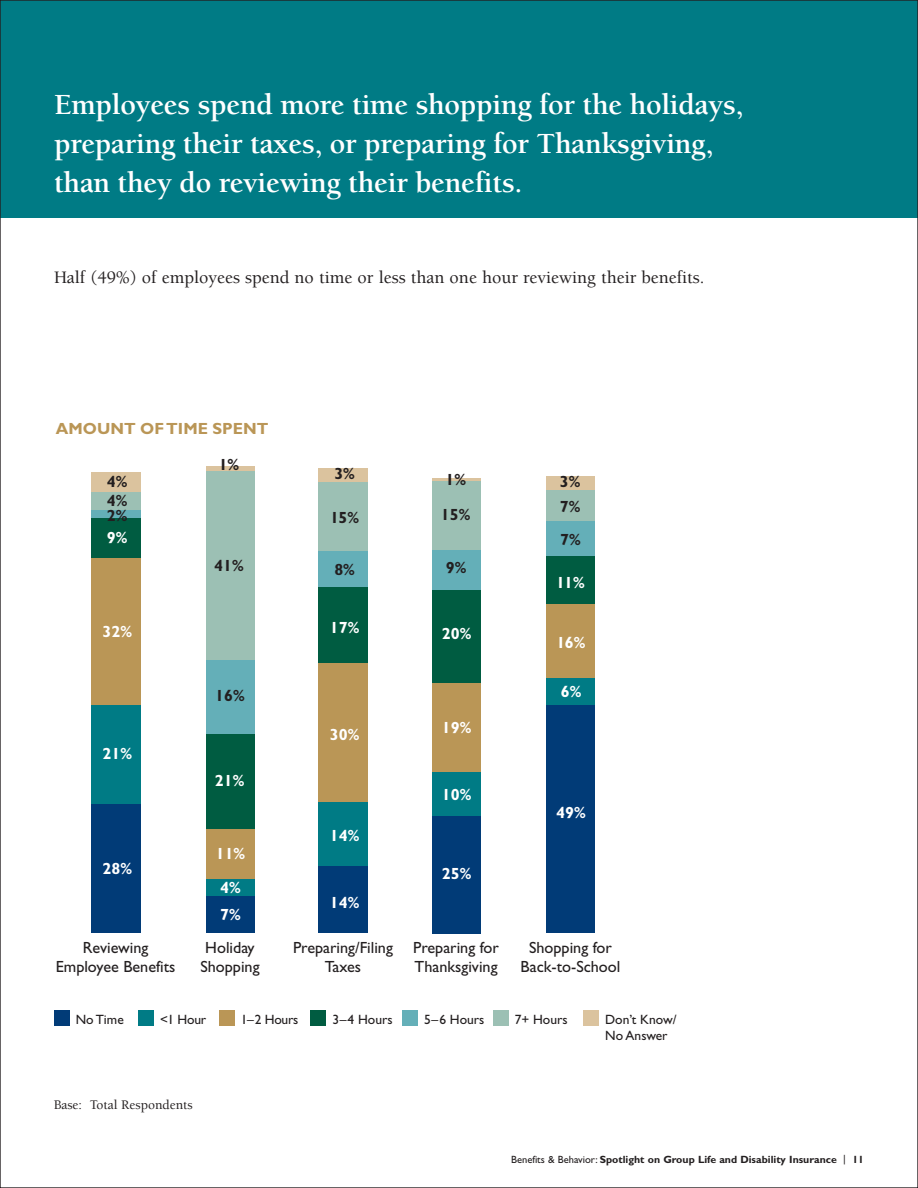
<style>
.page{position:relative;width:918px;height:1188px;background:#fff}
.page>*{position:absolute;margin:0;border:0;box-sizing:border-box;transform-origin:0 0}
.t1{font:700 30px/39px "Berkeley";letter-spacing:-.01em;color:#fff}
.t2{font:500 18px "Berkeley";color:#231f20}
.t3{font:16.2px/19.5px "Gill Sans";color:#231f20;text-align:center}
.t4{font:700 16.2px "Gill Sans";color:#fff}
.t5{font:700 16.2px/34.2px "Gill Sans";color:#231f20}
.t6{font:700 16.2px "Gill Sans";color:#ba9656}
.t7{font:13.5px/16.2px "Gill Sans";color:#231f20}
.t8{font:500 13.5px "Berkeley";color:#231f20}
.t9{font:700 10.5px "Gill Sans";color:#231f20}
.s1{font-weight:400}
</style>
<div class="page">
<div style="left:0;top:0;width:918px;height:217px;background:#007b85"></div>
<div style="left:91px;top:472px;width:49px;height:26px;background:#dbc39e"></div>
<div style="left:546px;top:476px;width:49px;height:41px;background:#dbc39e"></div>
<div style="left:432px;top:478px;width:48px;height:63px;background:linear-gradient(to right,#dbc39e,#dbc39e)"></div>
<div style="left:319px;top:468px;width:49px;height:96px;background:#dbc39e"></div>
<div style="left:206px;top:466px;width:48px;height:194px;background:#dbc39e"></div>
<div style="left:206px;top:730px;width:48px;height:108px;background:#005c41"></div>
<div style="left:91px;top:493px;width:49px;height:17px;background:#9cc0b4"></div>
<div style="left:54px;top:1010px;width:16px;height:16px;background:#013b77"></div>
<div style="left:138px;top:1010px;width:16px;height:16px;background:#007b85"></div>
<div style="left:219px;top:1010px;width:16px;height:16px;background:#ba9656"></div>
<div style="left:311px;top:1010px;width:15px;height:16px;background:#005c41"></div>
<div style="left:402px;top:1010px;width:16px;height:16px;background:#64afb8"></div>
<div style="left:493px;top:1010px;width:16px;height:16px;background:#9cc0b4"></div>
<div style="left:583px;top:1010px;width:16px;height:16px;background:#dbc39e"></div>
<div style="left:91px;top:510px;width:49px;height:8px;background:#64afb8"></div>
<div style="left:91px;top:518px;width:49px;height:45px;background:#005c41"></div>
<div style="left:91px;top:558px;width:49px;height:153px;background:#ba9656"></div>
<div style="left:91px;top:706px;width:49px;height:98px;background:#007b85"></div>
<div style="left:91px;top:804px;width:49px;height:129px;background:#013b77"></div>
<div style="left:206px;top:471px;width:48px;height:196px;background:#9cc0b4"></div>
<div style="left:206px;top:829px;width:48px;height:57px;background:#ba9656"></div>
<div style="left:206px;top:879px;width:48px;height:18px;background:#007b85"></div>
<div style="left:206px;top:660px;width:48px;height:73px;background:#64afb8"></div>
<div style="left:206px;top:897px;width:48px;height:36px;background:#013b77"></div>
<div style="left:319px;top:482px;width:49px;height:96px;background:#9cc0b4"></div>
<div style="left:319px;top:552px;width:49px;height:35px;background:#64afb8"></div>
<div style="left:319px;top:587px;width:49px;height:82px;background:#005c41"></div>
<div style="left:319px;top:663px;width:49px;height:140px;background:#ba9656"></div>
<div style="left:319px;top:803px;width:49px;height:70px;background:#007b85"></div>
<div style="left:319px;top:866px;width:49px;height:67px;background:#013b77"></div>
<div style="left:432px;top:482px;width:48px;height:69px;background:#9cc0b4"></div>
<div style="left:432px;top:682px;width:48px;height:91px;background:#ba9656"></div>
<div style="left:432px;top:773px;width:48px;height:43px;background:#007b85"></div>
<div style="left:432px;top:551px;width:48px;height:39px;background:#64afb8"></div>
<div style="left:432px;top:590px;width:48px;height:92px;background:#005c41"></div>
<div style="left:432px;top:816px;width:48px;height:117px;background:#013b77"></div>
<div style="left:546px;top:490px;width:49px;height:41px;background:#9cc0b4"></div>
<div style="left:546px;top:604px;width:49px;height:74px;background:#ba9656"></div>
<div style="left:546px;top:678px;width:49px;height:27px;background:#007b85"></div>
<div style="left:546px;top:521px;width:49px;height:35px;background:#64afb8"></div>
<div style="left:546px;top:556px;width:49px;height:48px;background:#005c41"></div>
<div style="left:546px;top:705px;width:49px;height:228px;background:#013b77"></div>
<p class="t1" style="left:54px;top:88px;width:691px">Employees spend more time shopping for the holidays, preparing their taxes, or preparing for Thanksgiving, than they do reviewing their benefits.</p>
<p class="t2" style="left:54px;top:270px;width:652px">Half (49%) of employees spend no time or less than one hour reviewing their benefits.</p>
<p class="t6" style="left:56px;top:422px;width:214px">AMOUNT OF TIME SPENT</p>
<p class="t5" style="left:107px;top:466px;width:22px">4%<br>2%</p>
<p class="t4" style="left:107px;top:532px;width:22px">9%</p>
<p class="t5" style="left:107px;top:485px;width:22px">4%</p>
<p class="t4" style="left:102px;top:626px;width:31px">32%</p>
<p class="t4" style="left:102px;top:747px;width:31px">21%</p>
<p class="t4" style="left:102px;top:862px;width:31px">28%</p>
<p class="t3" style="left:56px;top:939px;width:121px">Reviewing<br>Employee Benefits</p>
<p class="t5" style="left:219px;top:449px;width:22px">1%</p>
<p class="t5" style="left:214px;top:550px;width:31px">41%</p>
<p class="t5" style="left:215px;top:680px;width:31px">16%</p>
<p class="t4" style="left:215px;top:774px;width:31px">21%</p>
<p class="t4" style="left:216px;top:848px;width:31px">11%</p>
<p class="t4" style="left:220px;top:882px;width:22px">4%</p>
<p class="t4" style="left:220px;top:908px;width:22px">7%</p>
<p class="t3" style="left:200px;top:939px;width:61px">Holiday<br>Shopping</p>
<p class="t5" style="left:334px;top:458px;width:22px">3%</p>
<p class="t5" style="left:330px;top:502px;width:30px">15%</p>
<p class="t5" style="left:334px;top:554px;width:22px">8%</p>
<p class="t4" style="left:330px;top:621px;width:31px">17%</p>
<p class="t5" style="left:445px;top:464px;width:22px">1%</p>
<p class="t5" style="left:441px;top:499px;width:31px">15%</p>
<p class="t5" style="left:446px;top:552px;width:22px">9%</p>
<p class="t4" style="left:442px;top:627px;width:31px">20%</p>
<p class="t4" style="left:330px;top:729px;width:31px">30%</p>
<p class="t4" style="left:330px;top:829px;width:31px">14%</p>
<p class="t4" style="left:330px;top:896px;width:31px">14%</p>
<p class="t3" style="left:293px;top:939px;width:101px">Preparing/Filing<br>Taxes</p>
<p class="t4" style="left:442px;top:721px;width:31px">19%</p>
<p class="t4" style="left:442px;top:789px;width:31px">10%</p>
<p class="t4" style="left:442px;top:868px;width:31px">25%</p>
<p class="t3" style="left:413px;top:939px;width:87px;text-align:left">Preparing for<br>Thanksgiving</p>
<p class="t5" style="left:560px;top:466px;width:22px">3%</p>
<p class="t5" style="left:560px;top:490px;width:22px">7%</p>
<p class="t5" style="left:560px;top:524px;width:22px">7%</p>
<p class="t4" style="left:556px;top:576px;width:30px">11%</p>
<p class="t4" style="left:557px;top:636px;width:30px">16%</p>
<p class="t4" style="left:561px;top:685px;width:22px">6%</p>
<p class="t4" style="left:556px;top:806px;width:31px">49%</p>
<p class="t3" style="left:521px;top:939px;width:101px">Shopping fo<br>Back-to-School</p>
<p class="t7" style="left:76px;top:1012px;width:50px">No Time</p>
<p class="t7" style="left:160px;top:1012px;width:48px">&lt;1 Hour</p>
<p class="t7" style="left:241px;top:1012px;width:59px">1–2 Hours</p>
<p class="t7" style="left:332px;top:1012px;width:62px">3–4 Hours</p>
<p class="t7" style="left:424px;top:1012px;width:62px">5–6 Hours</p>
<p class="t7" style="left:515px;top:1012px;width:49px">7+ Hour</p>
<p class="t7" style="left:605px;top:1012px;width:69px">Don’t Know<br>No Answer</p>
<p class="t8" style="left:54px;top:1100px;width:140px">Base: Total Respondents</p>
<p class="t9" style="left:511px;top:1156px;width:354px"><span class="s1">Benefits &amp; Behavior:</span> Spotlight on Group Life and Disability Insurance <span class="s1">|</span> 11</p>
</div>
